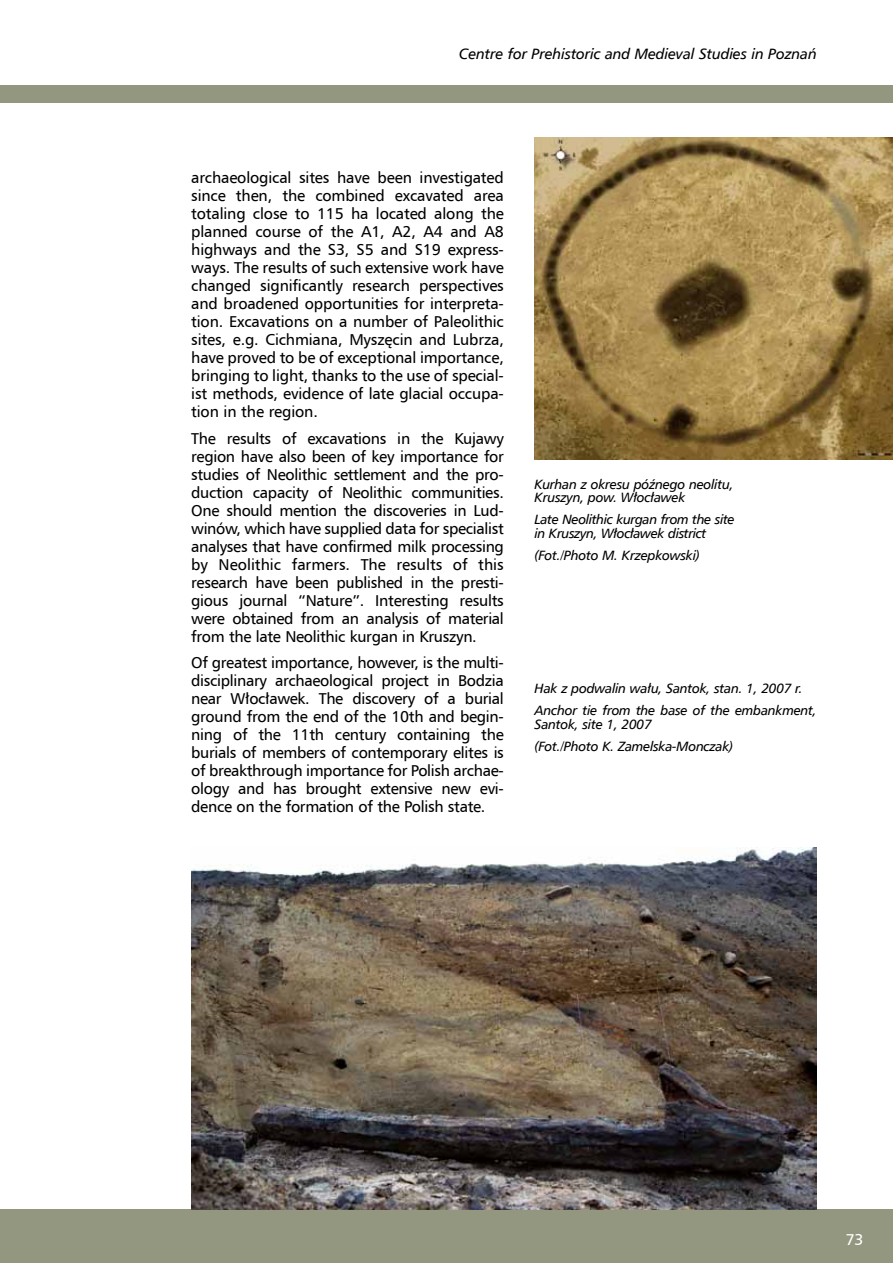
<style>
.page{position:relative;width:893px;height:1263px;background:#fff}
.page>*{position:absolute;margin:0;border:0;box-sizing:border-box;transform-origin:0 0}
.t1{font:15.75px/18px "Humnst 777 EU";letter-spacing:-.02em;color:#000;text-align:justify}
.t2{font:15.75px "Humnst 777 EU";color:#fff}
.t3{font:italic 15px "Humnst 777 Lt EU";letter-spacing:-.03em;color:#000}
.t4{font:italic 15px "Humnst 777 EU";letter-spacing:-.01em;color:#000}
.t5{font:italic 13.5px/13.5px "Humnst 777 EU";letter-spacing:-.02em;color:#000}
</style>
<div class="page">
<div style="left:0;top:1209px;width:893px;height:54px;background:#939780"></div>
<div style="left:0;top:85px;width:893px;height:17px;background:#939780"></div>
<img style="left:192px;top:848px;width:624px;height:361px">
<img style="left:535px;top:137px;width:358px;height:322px">
<p class="t3" style="left:425px;top:44px;width:393px">Ośrodek Studiów Pradziejowych i Średniowiecznych w Poznaniu</p>
<p class="t4" style="left:459px;top:45px;width:359px">Centre for Prehistoric and Medieval Studies in Poznań</p>
<p class="t1" style="left:191px;top:169px;width:314px">archaeological sites have been investigated since then, the combined excavated area totaling close to 115 ha located along the planned course of the A1, A2, A4 and A8 highways and the S3, S5 and S19 express&shy;ways. The results of such extensive work have changed significantly research perspectives and broadened opportunities for interpreta&shy;tion. Excavations on a number of Paleolithic sites, e.g. Cichmiana, Myszęcin and Lubrza, have proved to be of exceptional importance, bringing to light, thanks to the use of special&shy;ist methods, evidence of late glacial occupa&shy;tion in the region.</p>
<p class="t1" style="left:191px;top:429px;width:314px">The results of excavations in the Kujawy region have also been of key importance for studies of Neolithic settlement and the pro&shy;duction capacity of Neolithic communities.<br>One should mention the discoveries in Lud&shy;winów, which have supplied data for specialist analyses that have confirmed milk processing by Neolithic farmers. The results of this research have been published in the presti&shy;gious journal “Nature”. Interesting results were obtained from an analysis of material from the late Neolithic kurgan in Kruszyn.</p>
<p class="t1" style="left:191px;top:654px;width:314px">Of greatest importance, however, is the multi&shy;disciplinary archaeological project in Bodzia near Włocławek. The discovery of a burial ground from the end of the 10th and begin&shy;ning of the 11th century containing the burials of members of contemporary elites is of breakthrough importance for Polish archae&shy;ology and has brought extensive new evi&shy;dence on the formation of the Polish state.</p>
<p class="t5" style="left:535px;top:477px;width:200px">Kurhan z okresu późnego neolitu,<br>Kruszyn, pow. Włocławek</p>
<p class="t5" style="left:535px;top:513px;width:202px">Late Neolithic kurgan from the site in Kruszyn, Włocławek district</p>
<p class="t5" style="left:535px;top:548px;width:167px">(Fot./Photo M. Krzepkowski)</p>
<p class="t5" style="left:535px;top:677px;width:284px;line-height:22px">Hak z podwalin wału, Santok, stan. 1, 2007 r.<br>Anchor tie from the base of the embankment,</p>
<p class="t5" style="left:535px;top:713px;width:200px;line-height:22px">Santok, site 1, 2007<br>(Fot./Photo K. Zamelska-Monczak)</p>
<p class="t2" style="left:846px;top:1230px;width:19px">73</p>
</div>
